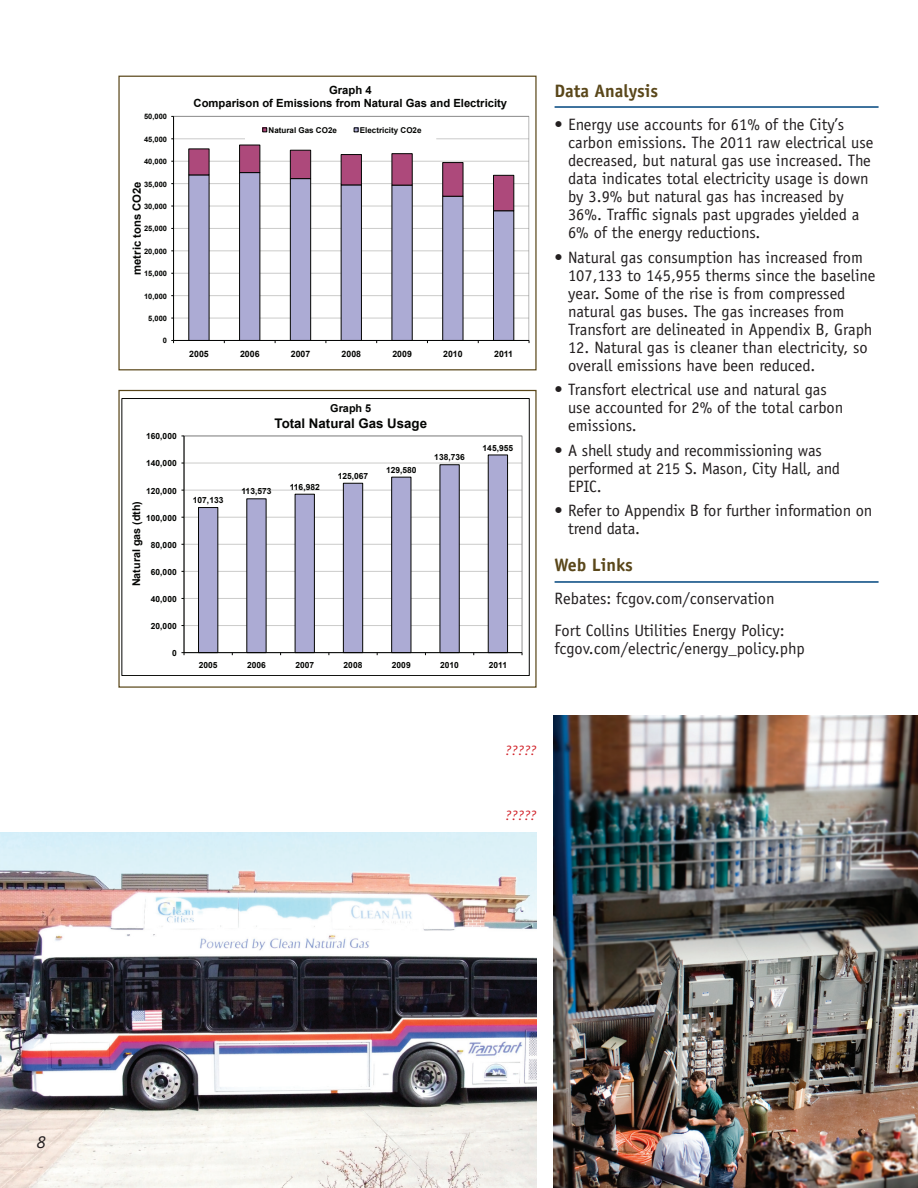
<style>
.page{position:relative;width:918px;height:1188px;background:#fff}
.page>*{position:absolute;margin:0;border:0;box-sizing:border-box;transform-origin:0 0}
.t1{font:700 18px "Officina Sans";color:#5a471a}
.t2{font:italic 18px "Officina Sans";color:#231f20}
.t3{font:16.5px/18px "Officina Sans";color:#231f20}
.t4{font:italic 13.5px "Officina Sans";color:#d1232a}
.t5{font:700 13.35px "Arial";color:#040503}
.t6{font:700 11.25px/13.8px "Arial";color:#040503;text-align:center}
.t7{font:700 10.8px "Arial";color:#040503}
.t8{font:700 10.65px "Arial";color:#040503}
.t9{font:700 8.7px "Arial";color:#040503}
.t10{font:700 8.4px "Arial";color:#040503}
.t11{font:700 8.1px "Arial";color:#040503}
.t12{font:700 7.5px "Arial";color:#040503}
</style>
<div class="page">
<img style="left:0;top:832px;width:537px;height:356px">
<hr style="left:555px;top:106px;width:324px;height:2px;background:#00467e">
<hr style="left:555px;top:581px;width:324px;height:2px;background:#00467e">
<hr style="left:184px;top:625px;width:338px;height:1px;background:#cbcbca">
<hr style="left:184px;top:598px;width:338px;height:1px;background:#cbcbca">
<hr style="left:184px;top:571px;width:338px;height:1px;background:#cbcbca">
<hr style="left:184px;top:544px;width:338px;height:1px;background:#cbcbca">
<hr style="left:184px;top:517px;width:338px;height:1px;background:#cbcbca">
<hr style="left:184px;top:490px;width:338px;height:1px;background:#cbcbca">
<hr style="left:184px;top:463px;width:338px;height:1px;background:#cbcbca">
<svg style="left:198px;top:454px;width:310px;height:198px"></svg>
<hr style="left:184px;top:436px;width:1px;height:217px;background:#040503">
<hr style="left:184px;top:652px;width:338px;height:1px;background:#040503">
<svg style="left:174px;top:116px;width:355px;height:224px"></svg>
<svg style="left:188px;top:211px;width:326px;height:129px"></svg>
<svg style="left:188px;top:144px;width:326px;height:67px"></svg>
<hr style="left:173px;top:116px;width:1px;height:224px;background:#040503">
<hr style="left:174px;top:340px;width:355px;height:1px;background:#040503">
<div style="left:245px;top:120px;width:191px;height:20px;background:#fff"></div>
<svg style="left:262px;top:128px;width:5px;height:4px"></svg>
<svg style="left:354px;top:128px;width:4px;height:4px"></svg>
<div style="left:118px;top:76px;width:419px;height:294px;border:1px solid #5a471a"></div>
<img style="left:554px;top:716px;width:364px;height:472px">
<p class="t12" style="left:144px;top:112px;width:24px">50,000</p>
<p class="t12" style="left:144px;top:134px;width:24px">45,000</p>
<p class="t12" style="left:144px;top:157px;width:24px">40,000</p>
<p class="t12" style="left:144px;top:179px;width:24px">35,000</p>
<p class="t6" style="left:130px;top:275px;width:95px;rotate:-90deg">metric tons CO2e</p>
<p class="t12" style="left:144px;top:201px;width:24px">30,000</p>
<p class="t12" style="left:144px;top:224px;width:24px">25,000</p>
<p class="t12" style="left:144px;top:246px;width:24px">20,000</p>
<p class="t12" style="left:144px;top:269px;width:24px">15,000</p>
<p class="t12" style="left:144px;top:291px;width:24px">10,000</p>
<p class="t12" style="left:148px;top:313px;width:20px">5,000</p>
<p class="t12" style="left:163px;top:336px;width:6px">0</p>
<p class="t6" style="left:194px;top:83px;width:315px">Graph 4<br>Comparison of Emissions from Natural Gas and Electricity</p>
<p class="t11" style="left:269px;top:125px;width:70px">Natural Gas CO2e</p>
<p class="t11" style="left:360px;top:125px;width:63px">Electricity CO2e</p>
<p class="t9" style="left:189px;top:348px;width:21px">2005</p>
<p class="t9" style="left:240px;top:348px;width:21px">2006</p>
<p class="t9" style="left:291px;top:348px;width:21px">2007</p>
<p class="t9" style="left:342px;top:348px;width:21px">2008</p>
<p class="t9" style="left:392px;top:348px;width:21px">2009</p>
<p class="t9" style="left:443px;top:348px;width:21px">2010</p>
<p class="t9" style="left:494px;top:348px;width:21px">2011</p>
<p class="t10" style="left:146px;top:431px;width:32px">160,000</p>
<p class="t10" style="left:146px;top:458px;width:32px">140,000</p>
<p class="t10" style="left:146px;top:485px;width:32px">120,000</p>
<p class="t8" style="left:129px;top:586px;width:87px;rotate:-90deg">Natural gas (dth)</p>
<p class="t10" style="left:146px;top:512px;width:32px">100,000</p>
<p class="t10" style="left:151px;top:539px;width:27px">80,000</p>
<p class="t10" style="left:151px;top:566px;width:27px">60,000</p>
<p class="t10" style="left:151px;top:593px;width:27px">40,000</p>
<p class="t10" style="left:151px;top:620px;width:27px">20,000</p>
<p class="t10" style="left:172px;top:648px;width:6px">0</p>
<p class="t10" style="left:193px;top:495px;width:32px">107,133</p>
<p class="t7" style="left:330px;top:401px;width:43px">Graph 5</p>
<p class="t5" style="left:275px;top:414px;width:154px">Total Natural Gas Usage</p>
<p class="t10" style="left:241px;top:486px;width:32px">113,573</p>
<p class="t10" style="left:290px;top:481px;width:32px">116,982</p>
<p class="t10" style="left:338px;top:470px;width:32px">125,067</p>
<p class="t10" style="left:386px;top:464px;width:32px">129,580</p>
<p class="t10" style="left:434px;top:452px;width:32px">138,736</p>
<p class="t10" style="left:483px;top:442px;width:32px">145,955</p>
<p class="t10" style="left:199px;top:660px;width:20px">2005</p>
<p class="t10" style="left:247px;top:660px;width:20px">2006</p>
<p class="t10" style="left:295px;top:660px;width:20px">2007</p>
<p class="t10" style="left:344px;top:660px;width:20px">2008</p>
<p class="t10" style="left:392px;top:660px;width:20px">2009</p>
<p class="t10" style="left:440px;top:660px;width:20px">2010</p>
<p class="t10" style="left:489px;top:660px;width:20px">2011</p>
<p class="t1" style="left:555px;top:80px;width:105px">Data Analysis</p>
<p class="t3" style="left:568px;top:116px;width:307px;text-indent:-13px">• Energy use accounts for 61% of the City’s carbon emissions. The 2011 raw electrical use decreased, but natural gas use increased. The data indicates total electricity usage is down by 3.9% but natural gas has increased by 36%. Traffic signals past upgrades yielded a 6% of the energy reductions.</p>
<p class="t3" style="left:568px;top:248px;width:309px;text-indent:-13px">• Natural gas consumption has increased from 107,133 to 145,955 therms since the baseline year. Some of the rise is from compressed natural gas buses. The gas increases from Transfort are delineated in Appendix B, Graph</p>
<p class="t3" style="left:568px;top:338px;width:301px">12. Natural gas is cleaner than electricity, so overall emissions have been reduced.</p>
<p class="t3" style="left:568px;top:381px;width:277px;text-indent:-13px">• Transfort electrical use and natural gas use accounted for 2% of the total carbon emissions.</p>
<p class="t3" style="left:568px;top:441px;width:274px;text-indent:-13px">• A shell study and recommissioning was performed at 215 S. Mason, City Hall, and<br>EPIC.</p>
<p class="t3" style="left:568px;top:502px;width:306px;text-indent:-13px">• Refer to Appendix B for further information on trend data.</p>
<p class="t1" style="left:555px;top:553px;width:80px">Web Links</p>
<p class="t3" style="left:555px;top:582px;width:232px;line-height:32.1px">Rebates: fcgov.com/conservation<br>Fort Collins Utilities Energy Policy:</p>
<p class="t3" style="left:555px;top:639px;width:252px">fcgov.com/electric/energy_policy.php</p>
<p class="t4" style="left:505px;top:743px;width:33px">?????</p>
<p class="t4" style="left:505px;top:808px;width:33px">?????</p>
<p class="t2" style="left:37px;top:1131px;width:10px">8</p>
</div>
